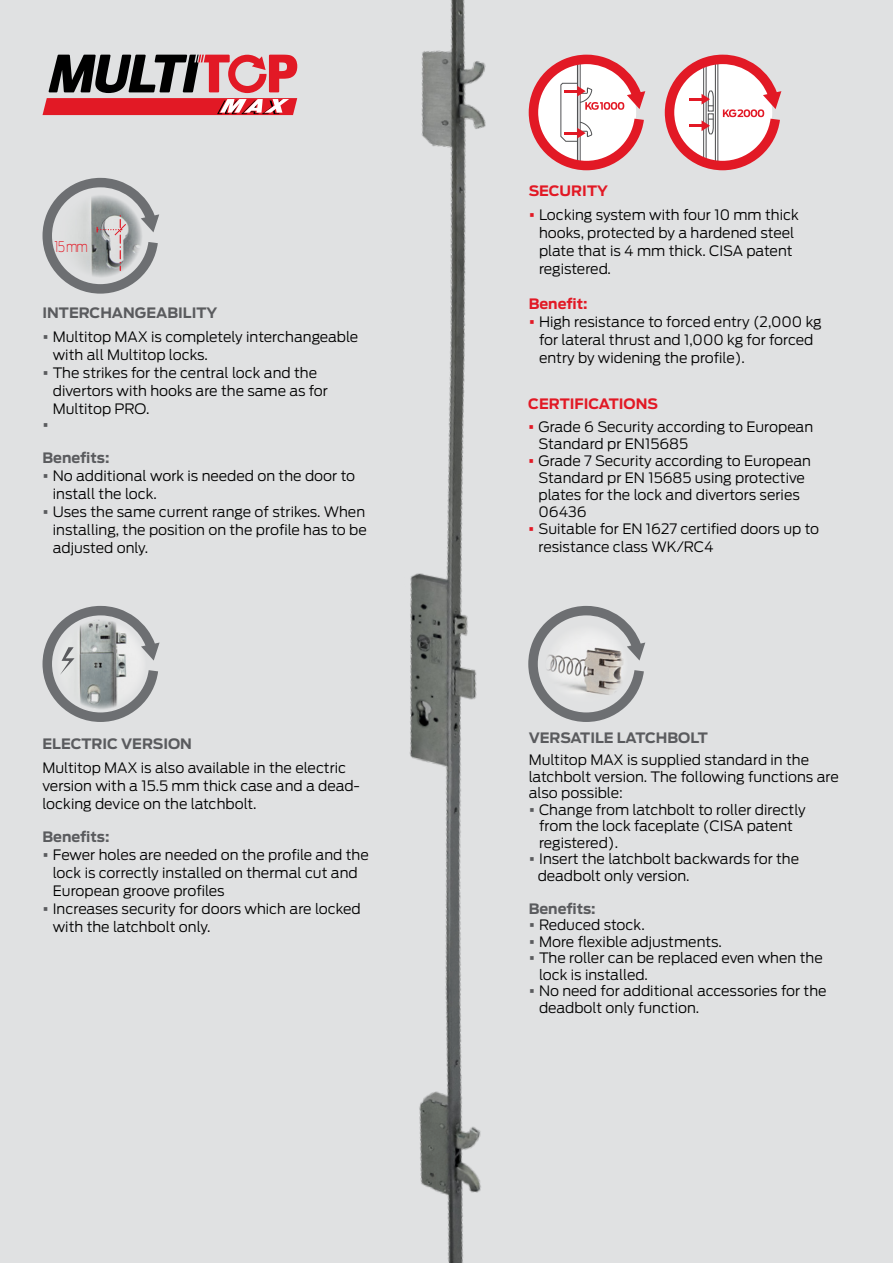
<style>
.page{position:relative;width:893px;height:1263px;background:#e0e1e2}
.page>*{position:absolute;margin:0;border:0;box-sizing:border-box;transform-origin:0 0}
.t1{font:700 16.5px "Antenna";color:#5a5b5e}
.t2{font:200 14.55px "Antenna";color:#e21925;scale:.8 1}
.t3{font:300 14.25px/18px "Antenna";color:#000}
.t4{font:700 14.25px "Antenna";color:#5a5b5e}
.t5{font:700 14.25px "Antenna";color:#e21925}
.s1{font-weight:700;font-size:16.5px;color:#5a5b5e}
.s2{font-weight:700;font-size:16.5px;color:#e21925}
</style>
<div class="page">
<img style="left:173px;top:0;width:554px;height:1263px">
<svg style="left:43px;top:178px;width:116px;height:116px"></svg>
<svg style="left:43px;top:55px;width:254px;height:60px"></svg>
<svg style="left:43px;top:606px;width:117px;height:116px"></svg>
<svg style="left:529px;top:55px;width:116px;height:115px"></svg>
<svg style="left:665px;top:55px;width:116px;height:115px"></svg>
<svg style="left:528px;top:606px;width:117px;height:116px"></svg>
<img style="left:538px;top:617px;width:98px;height:94px">
<svg style="left:538px;top:617px;width:98px;height:94px"></svg>
<p class="t2" style="left:55px;top:237px;width:43px">15 mm</p>
<p class="t4" style="left:43px;top:303px;width:176px">INTERCHANGEABILITY</p>
<p class="t3" style="left:53px;top:327px;width:307px;text-indent:-10px"><span class="s1">•</span> Multitop MAX is completely interchangeable with all Multitop locks.</p>
<p class="t3" style="left:53px;top:363px;width:277px;text-indent:-10px"><span class="s1">•</span> The strikes for the central lock and the divertors with hooks are the same as for<br>Multitop PRO.</p>
<p class="t1" style="left:43px;top:413px;width:8px">•</p>
<p class="t4" style="left:43px;top:448px;width:69px">Benefits:</p>
<p class="t3" style="left:53px;top:467px;width:304px;text-indent:-10px"><span class="s1">•</span> No additional work is needed on the door to install the lock.</p>
<p class="t3" style="left:53px;top:503px;width:316px;text-align:justify;text-indent:-10px"><span class="s1">•</span> Uses the same current range of strikes. When installing, the position on the profile has to be adjusted only.</p>
<p class="t4" style="left:43px;top:734px;width:151px">ELECTRIC VERSION</p>
<p class="t3" style="left:43px;top:759px;width:319px">Multitop MAX is also available in the electric version with a 15.5 mm thick case and a dead&shy;locking device on the latchbolt.</p>
<p class="t4" style="left:43px;top:827px;width:69px">Benefits:</p>
<p class="t3" style="left:53px;top:846px;width:318px;text-indent:-10px"><span class="s1">•</span> Fewer holes are needed on the profile and the lock is correctly installed on thermal cut and<br>European groove profiles</p>
<p class="t3" style="left:53px;top:900px;width:309px;text-indent:-10px"><span class="s1">•</span> Increases security for doors which are locked with the latchbolt only.</p>
<p class="t5" style="left:529px;top:181px;width:81px">SECURITY</p>
<p class="t3" style="left:539px;top:206px;width:261px;text-indent:-10px"><span class="s2">•</span> Locking system with four 10 mm thick hooks, protected by a hardened steel plate that is 4 mm thick. CISA patent registered.</p>
<p class="t5" style="left:529px;top:294px;width:60px">Benefit:</p>
<p class="t3" style="left:539px;top:313px;width:284px;text-indent:-10px"><span class="s2">•</span> High resistance to forced entry (2,000 kg for lateral thrust and 1,000 kg for forced entry by widening the profile).</p>
<p class="t5" style="left:528px;top:394px;width:131px">CERTIFICATIONS</p>
<p class="t3" style="left:539px;top:418px;width:276px;line-height:17.1px;text-indent:-10px"><span class="s2">•</span> Grade 6 Security according to European<br>Standard pr EN15685</p>
<p class="t3" style="left:539px;top:452px;width:274px;line-height:17.1px;text-indent:-10px"><span class="s2">•</span> Grade 7 Security according to European<br>Standard pr EN 15685 using protective plates for the lock and divertors series<br>06436</p>
<p class="t3" style="left:539px;top:521px;width:282px;line-height:17.1px;text-indent:-10px"><span class="s2">•</span> Suitable for EN 1627 certified doors up to resistance class WK/RC4</p>
<p class="t4" style="left:529px;top:728px;width:181px">VERSATILE LATCHBOLT</p>
<p class="t3" style="left:529px;top:752px;width:312px;line-height:16.5px">Multitop MAX is supplied standard in the latchbolt version. The following functions are also possible:</p>
<p class="t3" style="left:539px;top:801px;width:268px;line-height:16.5px;text-indent:-10px"><span class="s1">•</span> Change from latchbolt to roller directly from the lock faceplate (CISA patent registered).</p>
<p class="t3" style="left:538px;top:851px;width:263px;line-height:16.5px;text-indent:-9px"><span class="s1">•</span> Insert the latchbolt backwards for the deadbolt only version.</p>
<p class="t4" style="left:529px;top:899px;width:69px">Benefits:</p>
<p class="t3" style="left:529px;top:916px;width:118px"><span class="s1">•</span> Reduced stock.</p>
<p class="t3" style="left:529px;top:932px;width:195px"><span class="s1">•</span> More flexible adjustments.</p>
<p class="t3" style="left:539px;top:950px;width:285px;line-height:16.5px;text-indent:-10px"><span class="s1">•</span> The roller can be replaced even when the lock is installed.</p>
<p class="t3" style="left:539px;top:983px;width:289px;line-height:16.5px;text-indent:-10px"><span class="s1">•</span> No need for additional accessories for the deadbolt only function.</p>
</div>
